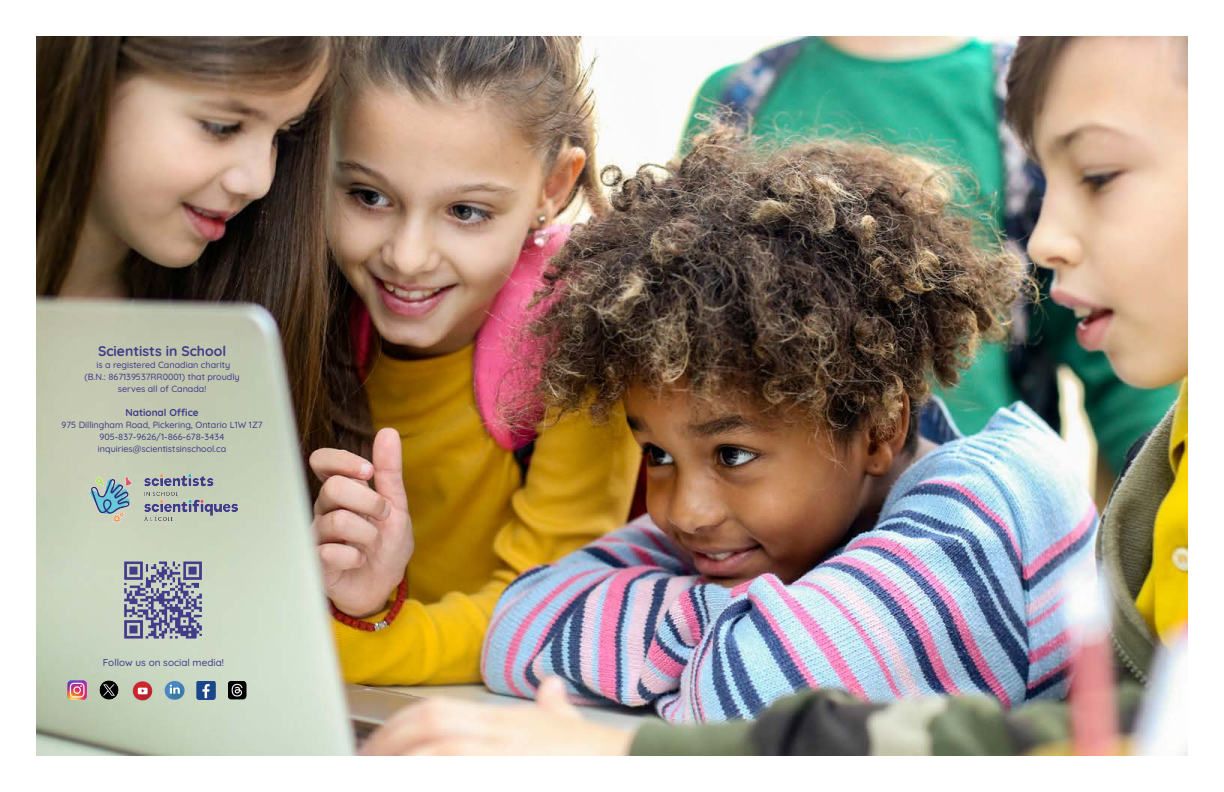
<style>
.page{position:relative;width:1224px;height:792px;background:#fff}
.page>*{position:absolute;margin:0;border:0;box-sizing:border-box;transform-origin:0 0}
.t1{font:700 14px "Quicksand";color:#403c89}
.t2{font:500 10px "Quicksand";color:#403c89}
.t3{font:700 10px "Quicksand";color:#403c89}
.t4{font:500 9px/12px "Quicksand";color:#403c89;text-align:center}
</style>
<div class="page">
<img style="left:36px;top:36px;width:1152px;height:720px">
<img style="left:90px;top:475px;width:148px;height:47px">
<img style="left:68px;top:681px;width:18px;height:18px">
<img style="left:165px;top:680px;width:19px;height:20px">
<img style="left:133px;top:681px;width:19px;height:19px">
<img style="left:197px;top:681px;width:18px;height:18px">
<img style="left:100px;top:681px;width:19px;height:19px">
<img style="left:228px;top:681px;width:18px;height:18px">
<img style="left:123px;top:560px;width:79px;height:79px">
<p class="t1" style="left:98px;top:340px;width:130px">Scientists in School</p>
<p class="t4" style="left:85px;top:358px;width:157px">is a registered Canadian charity (B.N.: 867139537RR0001) that proudly</p>
<p class="t4" style="left:118px;top:382px;width:90px">serves all of Canada!</p>
<p class="t3" style="left:126px;top:404px;width:75px">National Office</p>
<p class="t4" style="left:62px;top:418px;width:203px">975 Dillingham Road, Pickering, Ontario L1W 1Z7</p>
<p class="t4" style="left:99px;top:430px;width:127px">905-837-9626/1-866-678-3434</p>
<p class="t4" style="left:98px;top:442px;width:130px">inquiries@scientistsinschool.ca</p>
<p class="t2" style="left:103px;top:654px;width:123px">Follow us on social media!</p>
</div>
